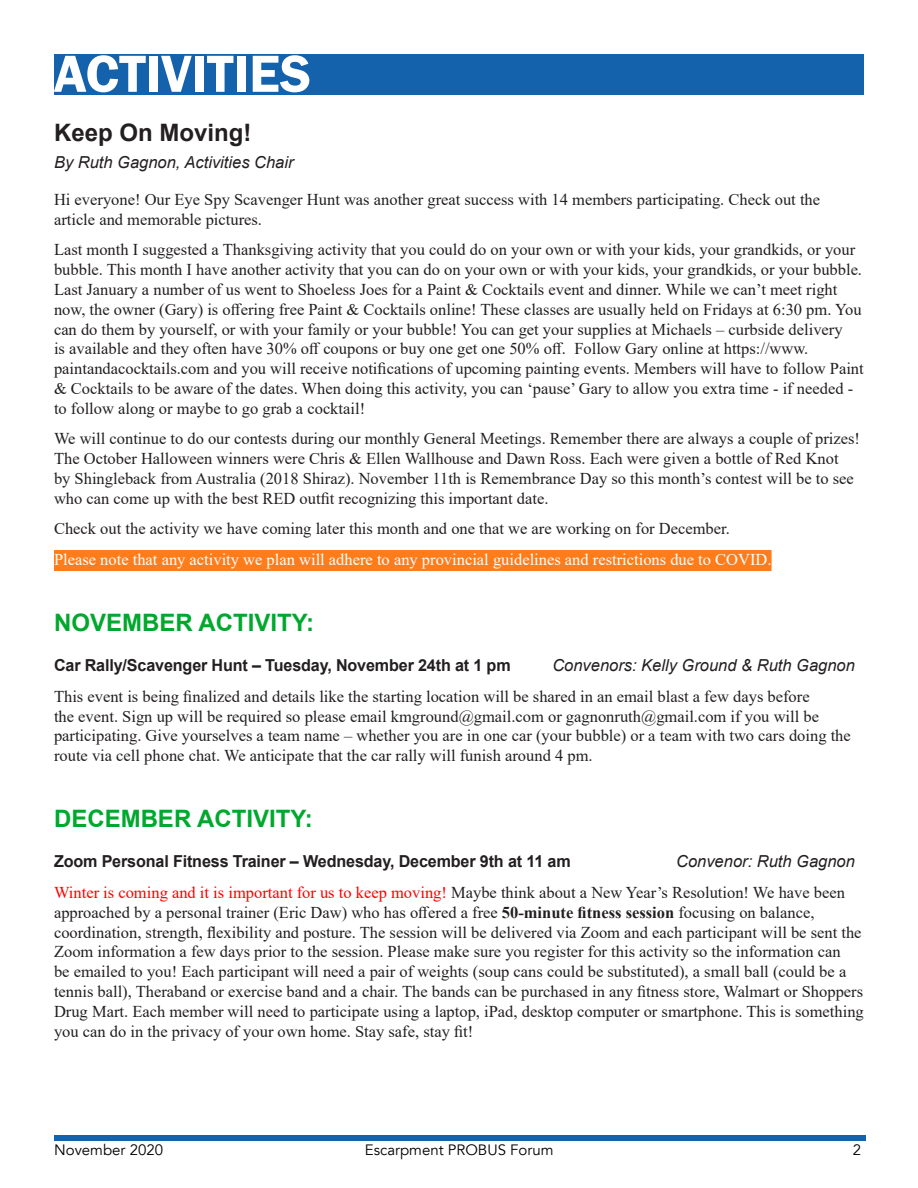
<style>
.page{position:relative;width:918px;height:1188px;background:#fff}
.page>*{position:absolute;margin:0;border:0;box-sizing:border-box;transform-origin:0 0}
.Section{font:600 54px "Franklin Gothic";color:#fff}
.Title_Green{font:700 24px "Arial";color:#00a82d}
.t1{font:700 24px "Arial";color:#231f20}
.t2{font:16.5px/19.8px "Times New Roman";color:#231f20}
.Heading{font:700 16.5px "Arial";letter-spacing:-.01em;color:#231f20}
.t3{font:16.5px "Times New Roman";color:#fff}
.Heading-2{font:italic 16.5px "Arial";color:#231f20}
.Author{font:italic 16.5px "Arial";color:#231f20}
.t4{font:15px "Avenir LT";color:#000}
.s1{color:#f00}
.s2{font-weight:700}
</style>
<div class="page">
<div style="left:54px;top:1135px;width:811px;height:6px;background:#1461ac"></div>
<div style="left:54px;top:54px;width:810px;height:40px;background:#1461ac"></div>
<div style="left:54px;top:550px;width:718px;height:21px;background:#ff7c1a"></div>
<p class="Section" style="left:54px;top:41px;width:259px">ACTIVITIES</p>
<p class="t1" style="left:54px;top:116px;width:199px">Keep On Moving!</p>
<p class="Author" style="left:54px;top:151px;width:241px">By Ruth Gagnon, Activities Chair</p>
<p class="t2" style="left:54px;top:189px;width:768px">Hi everyone! Our Eye Spy Scavenger Hunt was another great success with 14 members participating. Check out the article and memorable pictures.</p>
<p class="t2" style="left:54px;top:239px;width:811px">Last month I suggested a Thanksgiving activity that you could do on your own or with your kids, your grandkids, or your bubble. This month I have another activity that you can do on your own or with your kids, your grandkids, or your bubble.<br>Last January a number of us went to Shoeless Joes for a Paint &amp; Cocktails event and dinner. While we can’t meet right now, the owner (Gary) is offering free Paint &amp; Cocktails online! These classes are usually held on Fridays at 6:30 pm. You can do them by yourself, or with your family or your bubble! You can get your supplies at Michaels – curbside delivery<br>is available and they often have 30% off coupons or buy one get one 50% off. Follow Gary online at https://www. paintandacocktails.com and you will receive notifications of upcoming painting events. Members will have to follow Paint &amp; Cocktails to be aware of the dates. When doing this activity, you can ‘pause’ Gary to allow you extra time - if needed - to follow along or maybe to go grab a cocktail!</p>
<p class="t2" style="left:54px;top:428px;width:808px">We will continue to do our contests during our monthly General Meetings. Remember there are always a couple of prizes!<br>The October Halloween winners were Chris &amp; Ellen Wallhouse and Dawn Ross. Each were given a bottle of Red Knot<br>by Shingleback from Australia (2018 Shiraz). November 11th is Remembrance Day so this month’s contest will be to see who can come up with the best RED outfit recognizing this important date.</p>
<p class="t2" style="left:54px;top:518px;width:677px">Check out the activity we have coming later this month and one that we are working on for December.</p>
<p class="t3" style="left:54px;top:548px;width:719px">Please note that any activity we plan will adhere to any provincial guidelines and restrictions due to COVID.</p>
<p class="Title_Green" style="left:54px;top:606px;width:262px">NOVEMBER ACTIVITY:</p>
<p class="Heading" style="left:54px;top:654px;width:458px">Car Rally/Scavenger Hunt – Tuesday, November 24th at 1 pm</p>
<p class="Heading-2" style="left:552px;top:655px;width:304px">Convenors: Kelly Ground &amp; Ruth Gagnon</p>
<p class="t2" style="left:54px;top:686px;width:798px">This event is being finalized and details like the starting location will be shared in an email blast a few days before<br>the event. Sign up will be required so please email kmground@gmail.com or gagnonruth@gmail.com if you will be participating. Give yourselves a team name – whether you are in one car (your bubble) or a team with two cars doing the route via cell phone chat. We anticipate that the car rally will funish around 4 pm.</p>
<p class="Title_Green" style="left:54px;top:802px;width:260px">DECEMBER ACTIVITY:</p>
<p class="Heading" style="left:54px;top:850px;width:518px">Zoom Personal Fitness Trainer – Wednesday, December 9th at 11 am</p>
<p class="Heading-2" style="left:676px;top:851px;width:180px">Convenor: Ruth Gagnon</p>
<p class="t2" style="left:54px;top:882px;width:811px"><span class="s1">Winter is coming and it is important for us to keep moving!</span> Maybe think about a New Year’s Resolution! We have been approached by a personal trainer (Eric Daw) who has offered a free <span class="s2">50-minute fitness session</span> focusing on balance, coordination, strength, flexibility and posture. The session will be delivered via Zoom and each participant will be sent the Zoom information a few days prior to the session. Please make sure you register for this activity so the information can<br>be emailed to you! Each participant will need a pair of weights (soup cans could be substituted), a small ball (could be a tennis ball), Theraband or exercise band and a chair. The bands can be purchased in any fitness store, Walmart or Shoppers Drug Mart. Each member will need to participate using a laptop, iPad, desktop computer or smartphone. This is something you can do in the privacy of your own home. Stay safe, stay fit!</p>
<p class="t4" style="left:54px;top:1141px;width:110px">November 2020</p>
<p class="t4" style="left:365px;top:1141px;width:190px">Escarpment PROBUS Forum</p>
<p class="t4" style="left:853px;top:1141px;width:10px">2</p>
</div>
